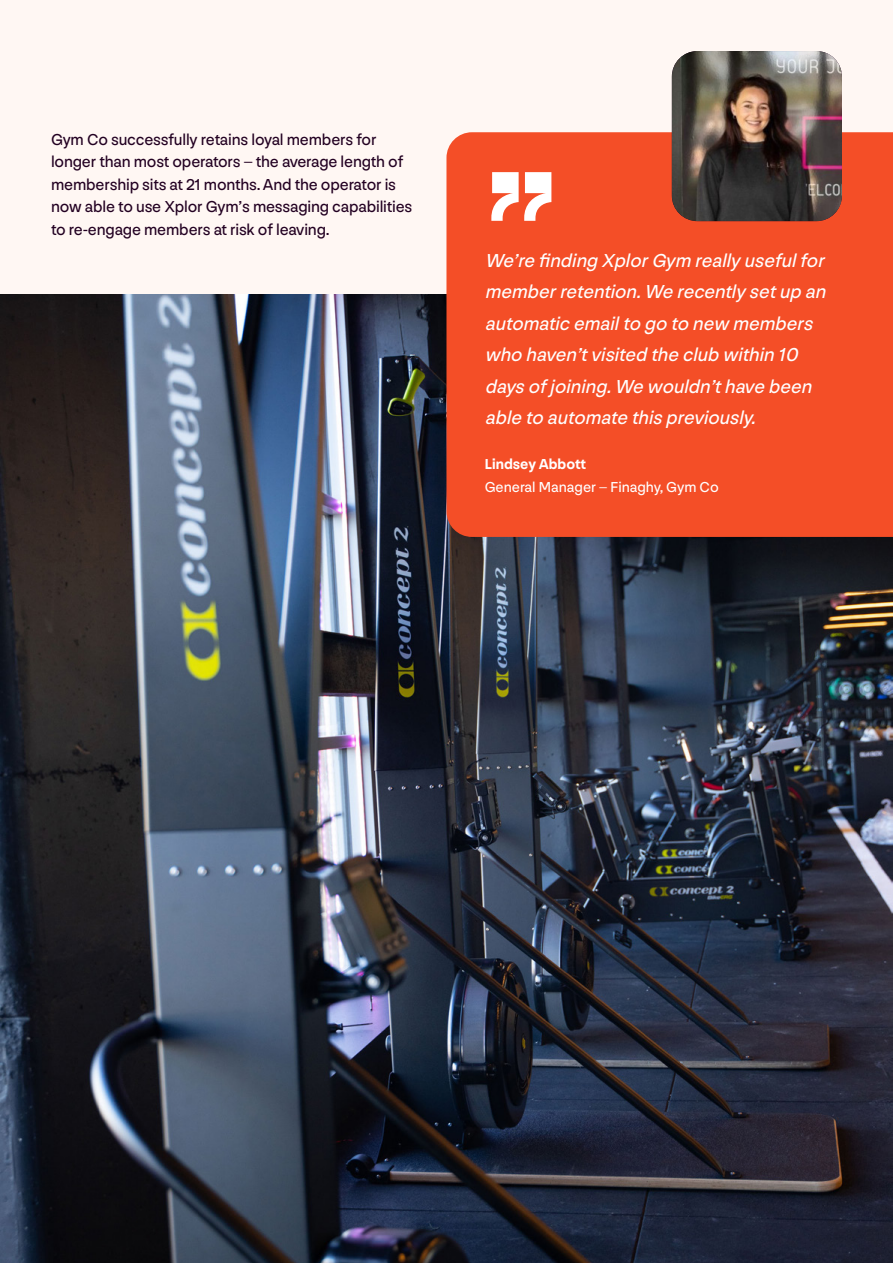
<style>
.page{position:relative;width:893px;height:1263px;background:#fff7f3}
.page>*{position:absolute;margin:0;border:0;box-sizing:border-box;transform-origin:0 0}
.t1{font:900 144px "NN Nouvelle Grotesk STD";color:#fff}
.t2{font:italic 19.5px/31.5px "NN Nouvelle Grotesk STD";color:#fff}
.t3{font:16.5px/22.5px "NN Nouvelle Grotesk STD";letter-spacing:-.01em;color:#220021}
.t4{font:15px "NN Nouvelle Grotesk STD";color:#fff}
.t5{font:700 15px "NN Nouvelle Grotesk STD";color:#fff}
</style>
<div class="page">
<img style="left:0;top:295px;width:893px;height:968px">
<div style="left:446px;top:132px;width:447px;height:405px;background:#f44e27"></div>
<img style="left:672px;top:51px;width:170px;height:170px">
<p class="t3" style="left:51px;top:128px;width:363px">Gym Co successfully retains loyal members for longer than most operators – the average length of membership sits at 21 months. And the operator is now able to use Xplor Gym’s messaging capabilities to re-engage members at risk of leaving.</p>
<h1 class="t1" style="left:485px;top:124px;width:75px">”</h1>
<p class="t2" style="left:485px;top:245px;width:348px">We’re finding XplorGym reallyusefulfor memberretention.We recentlysetup an automaticemailto go to new members who haven’tvisited the club within 10 daysofjoining.We wouldn’thave been able to automate thispreviously.</p>
<p class="t5" style="left:485px;top:454px;width:103px">Lindsey Abbott</p>
<p class="t4" style="left:485px;top:477px;width:236px">General Manager – Finaghy, Gym Co</p>
</div>
